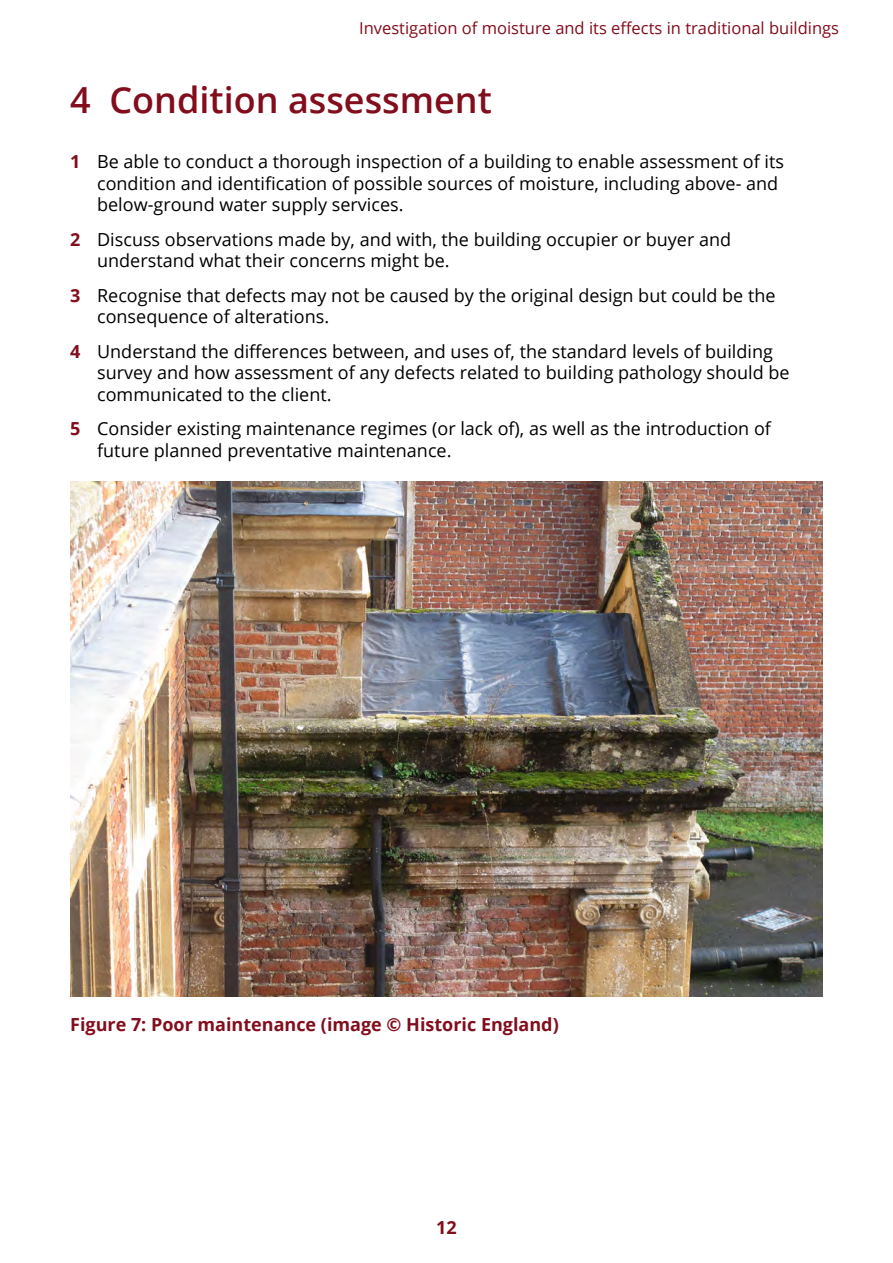
<style>
.page{position:relative;width:893px;height:1263px;background:#fff}
.page>*{position:absolute;margin:0;border:0;box-sizing:border-box;transform-origin:0 0}
.t1{font:600 36px "Open Sans";color:#820d1c}
.t2{font:18px/21.6px "Open Sans";color:#000}
.t3{font:700 18px "Open Sans";color:#820d1c}
.t4{font:16.5px "Open Sans";color:#820d1c}
.s1{font-weight:700;color:#820d1c}
</style>
<div class="page">
<img style="left:70px;top:482px;width:753px;height:514px">
<p class="t4" style="left:359px;top:17px;width:481px">Investigation of moisture and its effects in traditional buildings</p>
<h1 class="t1" style="left:70px;top:75px;width:423px">4 Condition assessment</h1>
<p class="t2" style="left:97px;top:150px;width:688px;text-indent:-27px"><span class="s1">1</span> Be able to conduct a thorough inspection of a building to enable assessment of its condition and identification of possible sources of moisture, including above- and below-ground water supply services.</p>
<p class="t2" style="left:97px;top:228px;width:635px;text-indent:-27px"><span class="s1">2</span> Discuss observations made by, and with, the building occupier or buyer and understand what their concerns might be.</p>
<p class="t2" style="left:97px;top:284px;width:680px;text-indent:-27px"><span class="s1">3</span> Recognise that defects may not be caused by the original design but could be the consequence of alterations.</p>
<p class="t2" style="left:97px;top:340px;width:694px;text-indent:-27px"><span class="s1">4</span> Understand the differences between, and uses of, the standard levels of building survey and how assessment of any defects related to building pathology should be communicated to the client.</p>
<p class="t2" style="left:97px;top:417px;width:675px;text-indent:-27px"><span class="s1">5</span> Consider existing maintenance regimes (or lack of), as well as the introduction of future planned preventative maintenance.</p>
<p class="t3" style="left:70px;top:1012px;width:490px">Figure 7: Poor maintenance (image © Historic England)</p>
<p class="t3" style="left:436px;top:1215px;width:22px">12</p>
</div>
